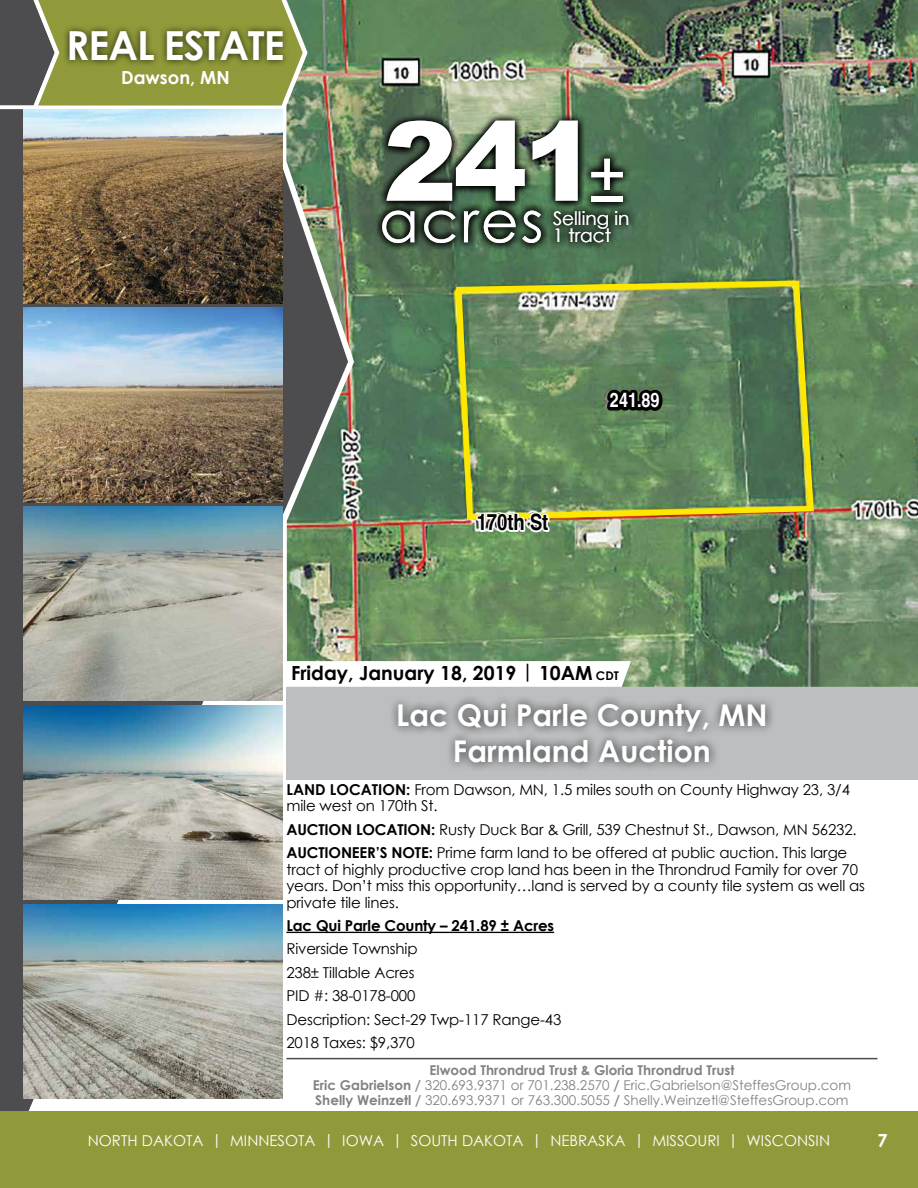
<style>
.page{position:relative;width:918px;height:1188px;background:#fff}
.page>*{position:absolute;margin:0;border:0;box-sizing:border-box;transform-origin:0 0}
.t1{font:900 109.8px "Arial";color:#fff}
.t2{font:700 40.05px "Century Gothic";letter-spacing:-.025em;color:#fff}
.t3{font:700 30px/36px "Century Gothic";color:#fff;text-align:center}
.t4{font:700 condensed 22.5px "Helvetica";color:#000}
.t5{font:700 condensed 19.8px "Helvetica";color:#fff}
.t6{font:700 19.5px "Century Gothic";color:#000}
.t7{font:18.6px/17.4px "Century Gothic";color:#fff}
.t8{font:700 18px "Century Gothic";color:#fff}
.t9{font:15px/23.4px "Century Gothic";letter-spacing:-.01em;color:#000}
.t10{font:15px "Century Gothic";color:#fff}
.t11{font:700 15px "Century Gothic";letter-spacing:-.01em;color:#000}
.t12{font:13.5px/15px "Century Gothic";color:#808285;text-align:center}
.s1{font-size:12px}
.s2{font-weight:700}
</style>
<div class="page">
<img style="left:303px;top:0;width:615px;height:687px">
<img style="left:0;top:109px;width:348px;height:1002px">
<svg style="left:0;top:0;width:303px;height:109px;background:#8a9250"></svg>
<div style="left:62px;top:23px;width:228px;height:45px;background:#000;opacity:.75"></div>
<div style="left:287px;top:687px;width:631px;height:93px;background:#bcbec0"></div>
<div style="left:389px;top:694px;width:387px;height:79px;background:#000;opacity:.75"></div>
<img style="left:24px;top:109px;width:258px;height:194px">
<img style="left:24px;top:308px;width:258px;height:194px">
<img style="left:24px;top:905px;width:258px;height:194px">
<img style="left:24px;top:706px;width:258px;height:194px">
<img style="left:24px;top:507px;width:258px;height:194px">
<svg style="left:287px;top:661px;width:344px;height:26px"></svg>
<hr style="left:286px;top:932px;width:268px;height:1px;background:#000">
<hr style="left:286px;top:1058px;width:592px;height:1px;background:#4d4d4f">
<svg style="left:379px;top:113px;width:207px;height:90px;background:#2b3629"></svg>
<svg style="left:583px;top:151px;width:48px;height:52px"></svg>
<div style="left:591px;top:197px;width:32px;height:5px;background:#fff"></div>
<svg style="left:591px;top:159px;width:32px;height:31px"></svg>
<svg style="left:374px;top:203px;width:175px;height:48px;background:#3c5840"></svg>
<svg style="left:382px;top:211px;width:159px;height:32px"></svg>
<svg style="left:546px;top:203px;width:90px;height:47px;background:#38553d"></svg>
<img style="left:453px;top:278px;width:364px;height:245px">
<svg style="left:475px;top:510px;width:76px;height:25px"></svg>
<div style="left:0;top:1111px;width:918px;height:77px;background:#919a3a"></div>
<h2 class="t2" style="left:66px;top:15px;width:220px">REAL ESTATE</h2>
<p class="t8" style="left:121px;top:64px;width:110px">Dawson, MN</p>
<h1 class="t1" style="left:384px;top:82px;width:215px">241</h1>
<p class="t7" style="left:553px;top:209px;width:78px">Selling in<br>1 tract</p>
<h3 class="t4" style="left:477px;top:507px;width:73px">170th St</h3>
<h3 class="t5" style="left:610px;top:387px;width:51px">241.89</h3>
<h3 class="t6" style="left:291px;top:658px;width:329px">Friday, January 18, 2019 | 10AM <span class="s1">CDT</span></h3>
<h3 class="t3" style="left:396px;top:696px;width:373px">Lac Qui Parle County, MN<br>Farmland Auction</h3>
<p class="t9" style="left:286px;top:781px;width:565px;line-height:16.5px"><span class="s2">LAND LOCATION:</span> From Dawson, MN, 1.5 miles south on County Highway 23, 3/4 mile west on 170th St.</p>
<p class="t9" style="left:286px;top:817px;width:572px"><span class="s2">AUCTION LOCATION:</span> Rusty Duck Bar &amp; Grill, 539 Chestnut St., Dawson, MN 56232.<br><span class="s2">AUCTIONEER’S NOTE:</span> Prime farm land to be offered at public auction. This large</p>
<p class="t9" style="left:286px;top:861px;width:580px;line-height:16.5px">tract of highly productive crop land has been in the Throndrud Family for over 70 years. Don’t miss this opportunity…land is served by a county tile system as well as private tile lines.</p>
<p class="t11" style="left:286px;top:914px;width:269px">Lac Qui Parle County – 241.89 ± Acres</p>
<p class="t9" style="left:286px;top:937px;width:277px">Riverside Township<br>238± Tillable Acres<br>PID #: 38-0178-000<br>Description: Sect-29 Twp-117 Range-43<br>2018 Taxes: $9,370</p>
<p class="t12" style="left:313px;top:1062px;width:540px"><span class="s2">Elwood Throndrud Trust &amp; Gloria Throndrud Trust<br>Eric Gabrielson /</span> 320.693.9371 or 701.238.2570 <span class="s2">/</span> Eric.Gabrielson@SteffesGroup.com<br><span class="s2">Shelly Weinzetl /</span> 320.693.9371 or 763.300.5055 <span class="s2">/</span> Shelly.Weinzetl@SteffesGroup.com</p>
<p class="t10" style="left:88px;top:1130px;width:744px">NORTH DAKOTA | MINNESOTA | IOWA | SOUTH DAKOTA | NEBRASKA | MISSOURI | WISCONSIN</p>
<p class="t8" style="left:878px;top:1127px;width:12px">7</p>
</div>
